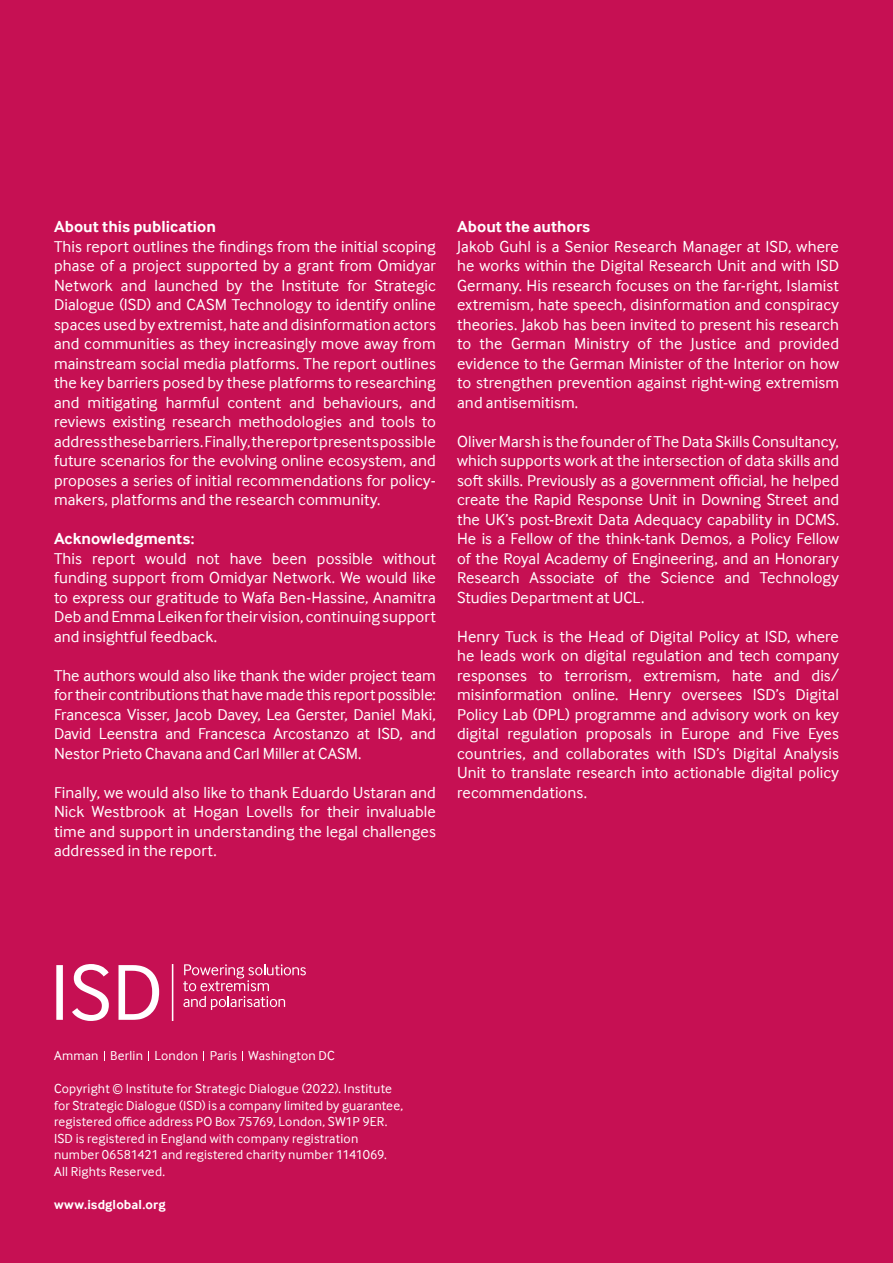
<style>
.page{position:relative;width:893px;height:1263px;background:#c61053}
.page>*{position:absolute;margin:0;border:0;box-sizing:border-box;transform-origin:0 0}
.Body_copy___grey{font:16.5px/19.5px "Interface Corp";letter-spacing:.005em;color:#fff;text-align:justify}
.Body_copy___grey-2{font:700 16.5px "Interface Corp";letter-spacing:.005em;color:#fff}
.Inside_cover_-_publi{font:13.5px/16.5px "Interface Corp";letter-spacing:.015em;color:#fff}
.Inside_cover_-_publi-2{font:700 13.5px "Interface Corp";letter-spacing:.01em;color:#fff}
</style>
<div class="page">
<svg style="left:56px;top:964px;width:117px;height:57px"></svg>
<svg style="left:183px;top:964px;width:123px;height:46px"></svg>
<p class="Body_copy___grey-2" style="left:54px;top:217px;width:164px">About this publication</p>
<p class="Body_copy___grey" style="left:54px;top:236px;width:383px">This report outlines the findings from the initial scoping phase of a project supported by a grant from Omidyar Network and launched by the Institute for Strategic Dialogue (ISD) and CASM Technology to identify online spaces used by extremist, hate and disinformation actors and communities as they increasingly move away from mainstream social media platforms. The report outlines the key barriers posed by these platforms to researching and mitigating harmful content and behaviours, and reviews existing research methodologies and tools to address these barriers. Finally, the report presents possible future scenarios for the evolving online ecosystem, and proposes a series of initial recommendations for policy&shy;makers, platforms and the research community.</p>
<p class="Body_copy___grey-2" style="left:54px;top:529px;width:142px">Acknowledgments:</p>
<p class="Body_copy___grey" style="left:54px;top:548px;width:383px">This report would not have been possible without funding support from Omidyar Network. We would like to express our gratitude to Wafa Ben-Hassine, Anamitra Deb and Emma Leiken for their vision, continuing support and insightful feedback.</p>
<p class="Body_copy___grey" style="left:54px;top:665px;width:383px">The authors would also like thank the wider project team for their contributions that have made this report possible:<br>Francesca Visser, Jacob Davey, Lea Gerster, Daniel Maki, David Leenstra and Francesca Arcostanzo at ISD, and Nestor Prieto Chavana and Carl Miller at CASM.</p>
<p class="Body_copy___grey" style="left:54px;top:782px;width:383px">Finally, we would also like to thank Eduardo Ustaran and Nick Westbrook at Hogan Lovells for their invaluable time and support in understanding the legal challenges addressed in the report.</p>
<p class="Body_copy___grey-2" style="left:457px;top:217px;width:135px">About the authors</p>
<p class="Body_copy___grey" style="left:457px;top:236px;width:383px">Jakob Guhl is a Senior Research Manager at ISD, where he works within the Digital Research Unit and with ISD Germany. His research focuses on the far-right, Islamist extremism, hate speech, disinformation and conspiracy theories. Jakob has been invited to present his research to the German Ministry of the Justice and provided evidence to the German Minister of the Interior on how to strengthen prevention against right-wing extremism and antisemitism.</p>
<p class="Body_copy___grey" style="left:457px;top:431px;width:383px">Oliver Marsh is the founder of The Data Skills Consultancy, which supports work at the intersection of data skills and soft skills. Previously as a government official, he helped create the Rapid Response Unit in Downing Street and the UK’s post-Brexit Data Adequacy capability in DCMS.<br>He is a Fellow of the think-tank Demos, a Policy Fellow of the Royal Academy of Engineering, and an Honorary Research Associate of the Science and Technology Studies Department at UCL.</p>
<p class="Body_copy___grey" style="left:457px;top:626px;width:383px">Henry Tuck is the Head of Digital Policy at ISD, where he leads work on digital regulation and tech company responses to terrorism, extremism, hate and dis/ misinformation online. Henry oversees ISD’s Digital Policy Lab (DPL) programme and advisory work on key digital regulation proposals in Europe and Five Eyes countries, and collaborates with ISD’s Digital Analysis Unit to translate research into actionable digital policy recommendations.</p>
<p class="Inside_cover_-_publi" style="left:54px;top:1048px;width:282px">Amman Berlin London Paris Washington DC</p>
<p class="Inside_cover_-_publi" style="left:54px;top:1081px;width:351px">Copyright © Institute for Strategic Dialogue (2022). Institute for Strategic Dialogue (ISD) is a company limited by guarantee, registered office address PO Box 75769, London, SW1P 9ER.<br>ISD is registered in England with company registration number 06581421 and registered charity number 1141069.<br>All Rights Reserved.</p>
<p class="Inside_cover_-_publi-2" style="left:54px;top:1197px;width:113px">www.isdglobal.org</p>
</div>
